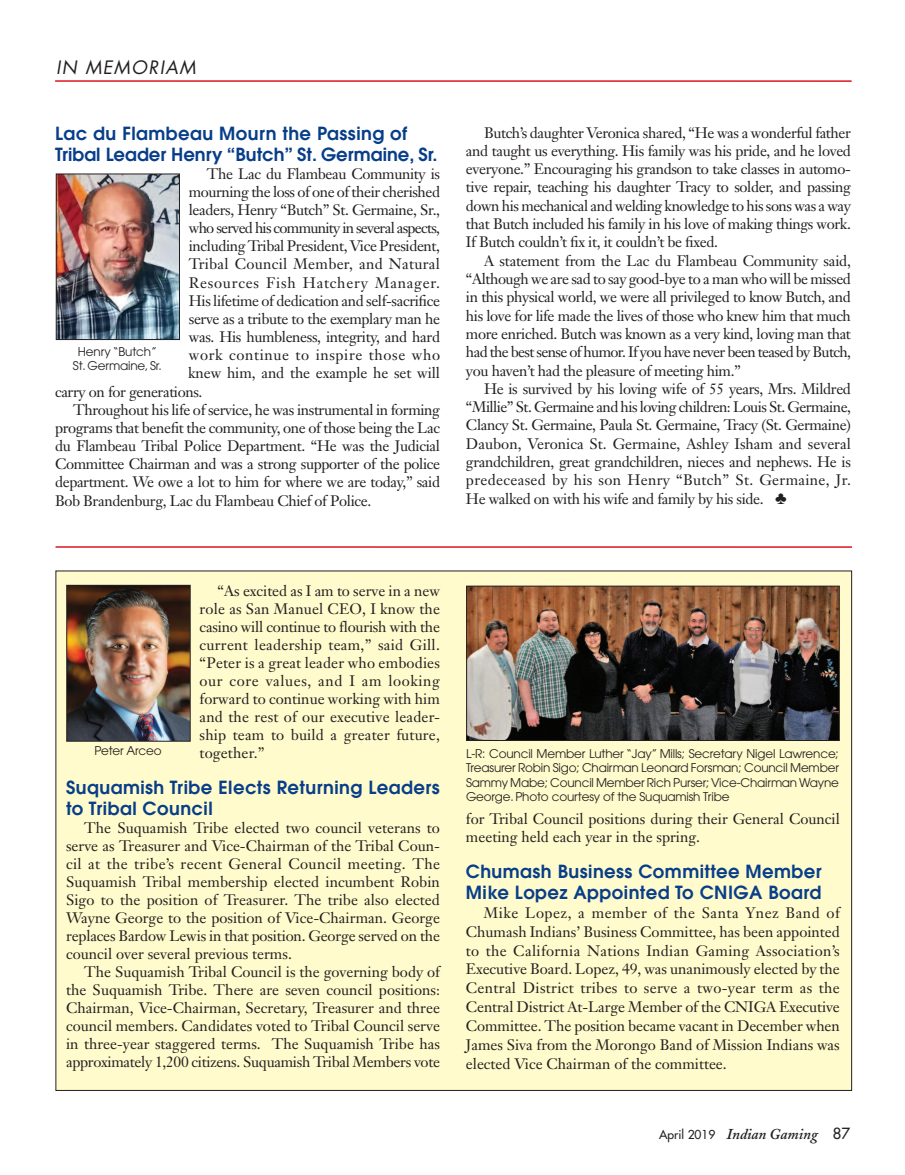
<style>
.page{position:relative;width:905px;height:1175px;background:#fff}
.page>*{position:absolute;margin:0;border:0;box-sizing:border-box;transform-origin:0 0}
.t1{font:600 18px/21px "Avant Garde";letter-spacing:.025em;color:#083e89}
.t2{font:italic 18px "Futura";letter-spacing:.08em;color:#231f20}
.t3{font:15px/18px "Janson Text";letter-spacing:-.025em;color:#231f20;text-align:justify}
.t4{font:15px/18px "Janson Text";color:#231f20}
.t5{font:15px "Janson Text";letter-spacing:-.05em;color:#231f20}
.t6{font:15px "Janson Text";letter-spacing:.02em;color:#231f20}
.t7{font:15px "Janson Text";letter-spacing:-.005em;color:#231f20}
.t8{font:15px "Janson Text";letter-spacing:.05em;color:#231f20}
.t9{font:15px "Janson Text";letter-spacing:.04em;color:#231f20}
.t10{font:italic 600 15px "Adobe Caslon";color:#231f20}
.t11{font:12px/14.2px "Avant Garde";letter-spacing:-.015em;color:#231f20;text-align:center}
.s1{font-family:"Futura";font-weight:400;font-style:normal;font-size:12px}
.s2{font-family:"Futura";font-weight:400;font-style:normal}
</style>
<div class="page">
<hr style="left:55px;top:80px;width:796px;height:2px;background:#d8171f">
<div style="left:56px;top:571px;width:795px;height:519px;background:#fffbcc"></div>
<img style="left:58px;top:176px;width:120px;height:162px">
<div style="left:56px;top:174px;width:124px;height:166px;border:1px solid #231f20"></div>
<img style="left:468px;top:587px;width:369px;height:152px">
<div style="left:466px;top:585px;width:373px;height:156px;border:1px solid #231f20"></div>
<hr style="left:55px;top:546px;width:797px;height:2px;background:#d8171f">
<img style="left:68px;top:587px;width:120px;height:152px">
<div style="left:66px;top:585px;width:124px;height:156px;border:1px solid #231f20"></div>
<p class="t2" style="left:56px;top:59px;width:141px">IN MEMORIAM</p>
<p class="t1" style="left:55px;top:124px;width:384px">Lac du Flambeau Mourn the Passing of<br>Tribal Leader Henry “Butch” St. Germaine, Sr.</p>
<p class="t3" style="left:207px;top:166px;width:235px">The Lac du Flambeau Community is</p>
<p class="t3" style="left:189px;top:184px;width:253px">mourning the loss of one of their cherished</p>
<p class="t3" style="left:189px;top:202px;width:253px">leaders, Henry “Butch” St. Germaine, Sr.,</p>
<p class="t5" style="left:189px;top:222px;width:253px">who served his community in several aspects,</p>
<p class="t3" style="left:189px;top:239px;width:253px">including Tribal President, Vice President,</p>
<p class="t6" style="left:189px;top:258px;width:253px">Tribal Council Member, and Natural</p>
<p class="t8" style="left:189px;top:276px;width:253px">Resources Fish Hatchery Manager.</p>
<p class="t3" style="left:189px;top:293px;width:253px">His lifetime of dedication and self-sacrifice</p>
<p class="t3" style="left:189px;top:311px;width:253px">serve as a tribute to the exemplary man he</p>
<p class="t3" style="left:189px;top:329px;width:253px">was. His humbleness, integrity, and hard</p>
<p class="t9" style="left:189px;top:349px;width:253px">work continue to inspire those who</p>
<p class="t7" style="left:188px;top:367px;width:253px">knew him, and the example he set will</p>
<p class="t3" style="left:55px;top:384px;width:149px">carry on for generations.</p>
<p class="t3" style="left:73px;top:402px;width:368px">Throughout his life of service, he was instrumental in forming</p>
<p class="t3" style="left:55px;top:420px;width:386px">programs that benefit the community, one of those being the Lac</p>
<p class="t3" style="left:55px;top:438px;width:386px">du Flambeau Tribal Police Department. “He was the Judicial</p>
<p class="t3" style="left:55px;top:456px;width:386px">Committee Chairman and was a strong supporter of the police</p>
<p class="t3" style="left:55px;top:474px;width:386px">department. We owe a lot to him for where we are today,” said</p>
<p class="t3" style="left:55px;top:493px;width:318px">Bob Brandenburg, Lac du Flambeau Chief of Police.</p>
<p class="t11" style="left:73px;top:345px;width:90px">Henry “Butch”<br>St.Germaine, Sr.</p>
<p class="t3" style="left:466px;top:125px;width:386px;text-indent:18px">Butch’s daughter Veronica shared, “He was a wonderful father and taught us everything. His family was his pride, and he loved everyone.” Encouraging his grandson to take classes in automo&shy;tive repair, teaching his daughter Tracy to solder, and passing down his mechanical and welding knowledge to his sons was a way that Butch included his family in his love of making things work.<br>If Butch couldn’t fix it, it couldn’t be fixed.</p>
<p class="t3" style="left:466px;top:253px;width:386px;text-indent:18px">A statement from the Lac du Flambeau Community said, “Although we are sad to say good-bye to a man who will be missed in this physical world, we were all privileged to know Butch, and his love for life made the lives of those who knew him that much more enriched. Butch was known as a very kind, loving man that had the best sense of humor. If you have never been teased by Butch, you haven’t had the pleasure of meeting him.”</p>
<p class="t3" style="left:466px;top:381px;width:386px;text-indent:18px">He is survived by his loving wife of 55 years, Mrs. Mildred “Millie” St. Germaine and his loving children: Louis St. Germaine, Clancy St. Germaine, Paula St. Germaine, Tracy (St. Germaine)<br>Daubon, Veronica St. Germaine, Ashley Isham and several grandchildren, great grandchildren, nieces and nephews. He is predeceased by his son Henry “Butch” St. Germaine, Jr.<br>He walked on with his wife and family by his side.</p>
<p class="t3" style="left:199px;top:583px;width:242px;text-indent:18px">“As excited as I am to serve in a new role as San Manuel CEO, I know the casino will continue to flourish with the current leadership team,” said Gill. “Peter is a great leader who embodies our core values, and I am looking forward to continue working with him and the rest of our executive leader&shy;ship team to build a greater future, together.”</p>
<p class="t1" style="left:66px;top:778px;width:375px">Suquamish Tribe Elects Returning Leaders to Tribal Council</p>
<p class="t3" style="left:66px;top:820px;width:375px;text-indent:18px">The Suquamish Tribe elected two council veterans to serve as Treasurer and Vice-Chairman of the Tribal Coun&shy;cil at the tribe’s recent General Council meeting. The Suquamish Tribal membership elected incumbent Robin Sigo to the position of Treasurer. The tribe also elected Wayne George to the position of Vice-Chairman. George replaces Bardow Lewis in that position. George served on the council over several previous terms.</p>
<p class="t3" style="left:66px;top:964px;width:375px;text-indent:18px">The Suquamish Tribal Council is the governing body of the Suquamish Tribe. There are seven council positions:<br>Chairman, Vice-Chairman, Secretary, Treasurer and three council members. Candidates voted to Tribal Council serve in three-year staggered terms. The Suquamish Tribe has approximately 1,200 citizens. Suquamish Tribal Members vote</p>
<p class="t11" style="left:94px;top:744px;width:69px">Peter Arceo</p>
<p class="t11" style="left:466px;top:747px;width:374px;text-align:justify">L-R: Council Member Luther “Jay” Mills; Secretary Nigel Lawrence; Treasurer Robin Sigo; Chairman Leonard Forsman; Council Member Sammy Mabe; Council Member Rich Purser;Vice-Chairman Wayne George.Photo courtesy of the Suquamish Tribe</p>
<p class="t4" style="left:466px;top:811px;width:375px">for Tribal Council positions during their General Council meeting held each year in the spring.</p>
<p class="t1" style="left:466px;top:862px;width:357px">Chumash Business Committee Member<br>Mike Lopez Appointed To CNIGA Board</p>
<p class="t3" style="left:466px;top:904px;width:375px;line-height:18.9px;text-indent:18px">Mike Lopez, a member of the Santa Ynez Band of Chumash Indians’ Business Committee, has been appointed to the California Nations Indian Gaming Association’s Executive Board. Lopez, 49, was unanimously elected by the Central District tribes to serve a two-year term as the Central District At-Large Member of the CNIGA Executive Committee. The position became vacant in December when James Siva from the Morongo Band of Mission Indians was elected Vice Chairman of the committee.</p>
<p class="t10" style="left:659px;top:1129px;width:192px"><span class="s1">April 2019</span> Indian Gaming <span class="s2">87</span></p>
</div>
